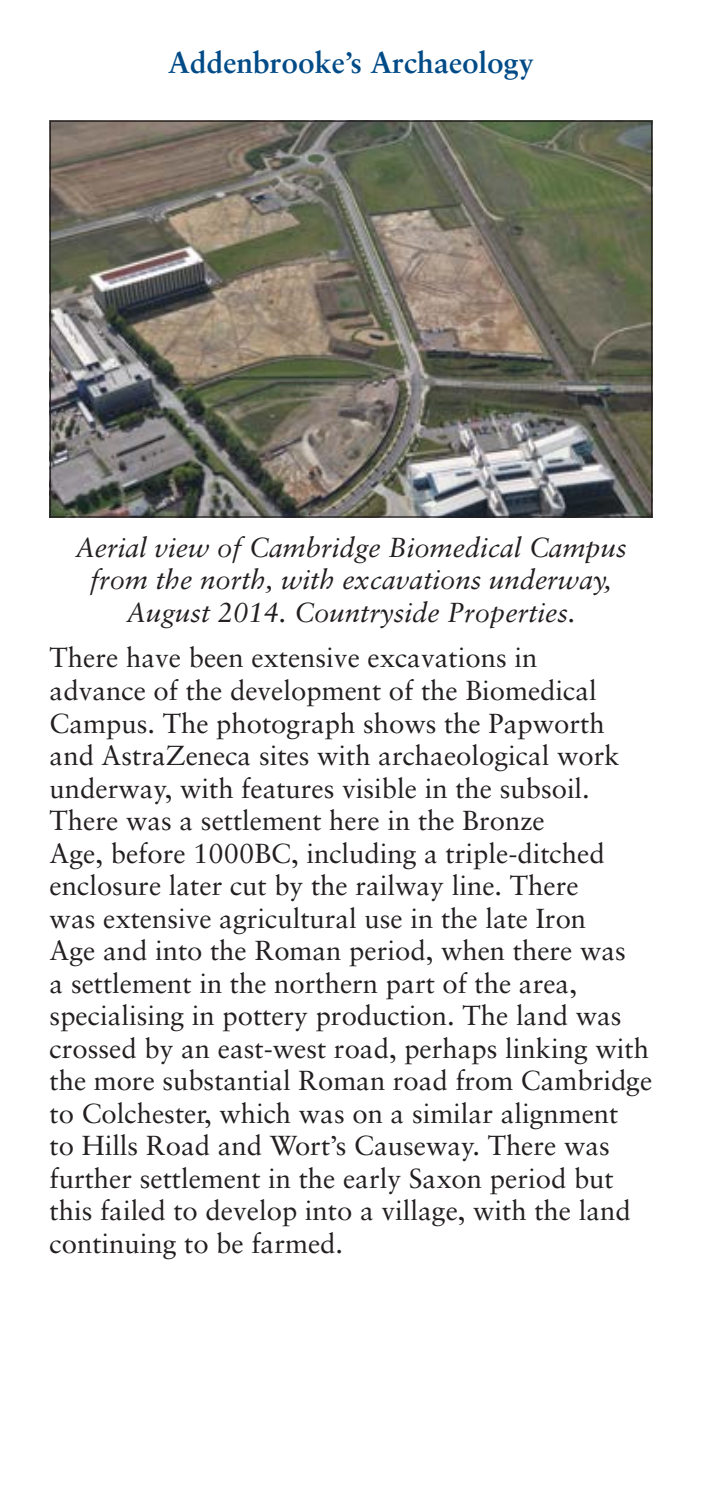
<style>
.page{position:relative;width:702px;height:1489px;background:#fff}
.page>*{position:absolute;margin:0;border:0;box-sizing:border-box;transform-origin:0 0}
.t1{font:700 30px "Sabon";color:#004b87}
.t2{font:27.5px/32.5px "Sabon";color:#231f20}
.t3{font:italic 27.5px/32.5px "Sabon";color:#231f20;text-align:center}
</style>
<div class="page">
<img style="left:52px;top:122px;width:598px;height:393px">
<p class="t1" style="left:168px;top:44px;width:367px">Addenbrooke’s Archaeology</p>
<p class="t3" style="left:75px;top:530px;width:553px">Aerial view of Cambridge Biomedical Campus from the north, with excavations underway,<br>August 2014. Countryside Properties.</p>
<p class="t2" style="left:50px;top:641px;width:604px">There have been extensive excavations in<br>advance of the development of the Biomedical Campus. The photograph shows the Papworth and AstraZeneca sites with archaeological work underway, with features visible in the subsoil.<br>There was a settlement here in the Bronze<br>Age, before 1000BC, including a triple-ditched enclosure later cut by the railway line. There<br>was extensive agricultural use in the late Iron<br>Age and into the Roman period, when there was<br>a settlement in the northern part of the area, specialising in pottery production. The land was crossed by an east-west road, perhaps linking with the more substantial Roman road from Cambridge to Colchester, which was on a similar alignment<br>to Hills Road and Wort’s Causeway. There was further settlement in the early Saxon period but this failed to develop into a village, with the land continuing to be farmed.</p>
</div>
